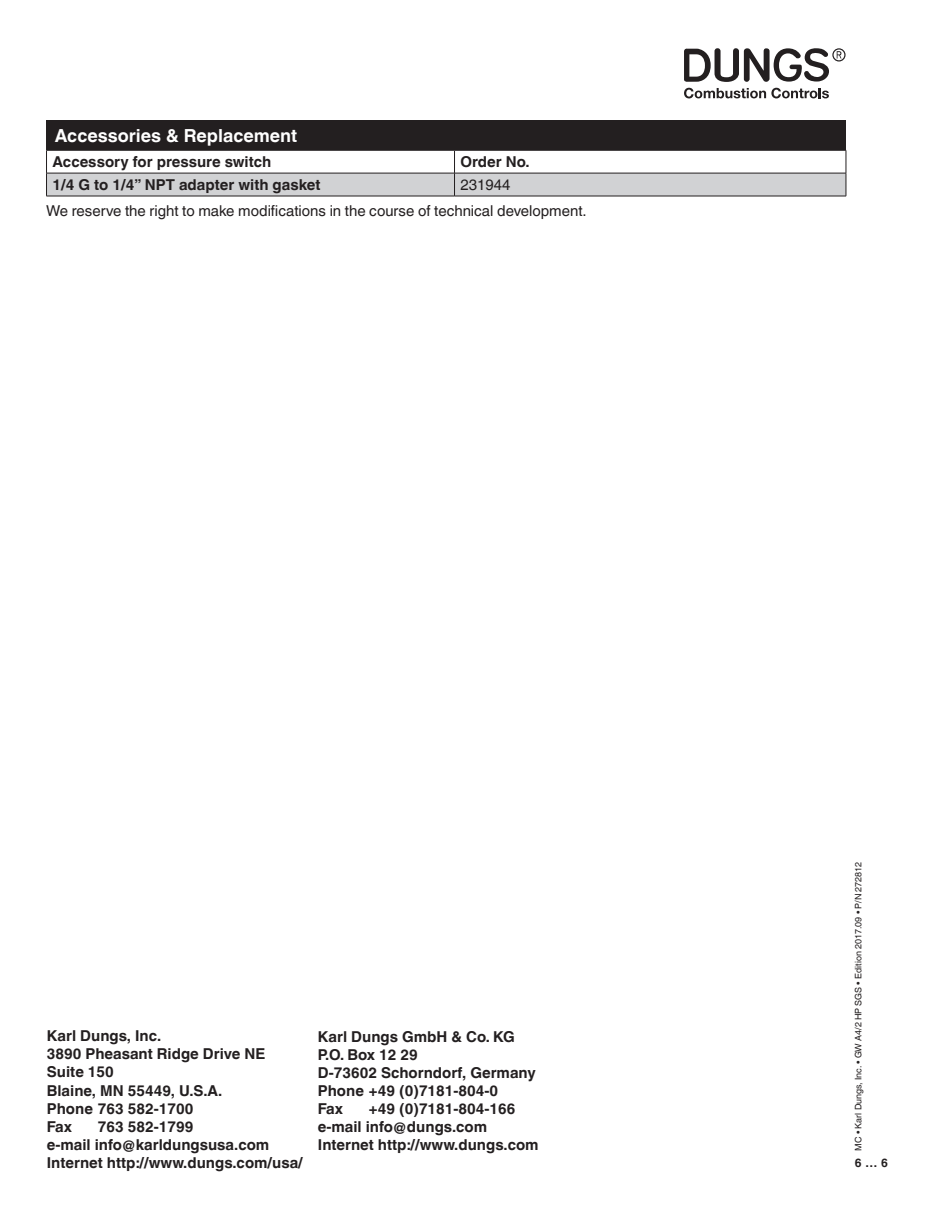
<style>
.page{position:relative;width:944px;height:1214px;background:#fff}
.page>*{position:absolute;margin:0;border:0;box-sizing:border-box;transform-origin:0 0}
.Überschrift_12_Pt_fe{font:700 18px "Helvetica World";color:#fff}
.t1{font:700 15px "Helvetica World";color:#231f20}
.Helv-leicht_8p{font:15px "Helvetica World";color:#231f20}
.t2{font:700 12px "Helvetica World";color:#231f20}
.t3{font:9px "Helvetica World";color:#231f20}
</style>
<div class="page">
<div style="left:46px;top:120px;width:799px;height:30px;background:#231f20"></div>
<hr style="left:46px;top:196px;width:408px;height:1px;background:#231f20">
<hr style="left:454px;top:196px;width:392px;height:1px;background:#231f20">
<svg style="left:46px;top:150px;width:800px;height:46px"></svg>
<svg style="left:684px;top:48px;width:161px;height:34px"></svg>
<svg style="left:684px;top:88px;width:144px;height:10px"></svg>
<p class="Überschrift_12_Pt_fe" style="left:55px;top:125px;width:244px">Accessories &amp; Replacement</p>
<p class="t1" style="left:52px;top:153px;width:220px">Accessory for pressure switch</p>
<p class="t1" style="left:460px;top:153px;width:70px">Order No.</p>
<p class="t1" style="left:52px;top:176px;width:269px">1/4 G to 1/4” NPT adapter with gasket</p>
<p class="Helv-leicht_8p" style="left:460px;top:176px;width:52px">231944</p>
<p class="Helv-leicht_8p" style="left:46px;top:202px;width:542px">We reserve the right to make modifications in the course of technical development.</p>
<p class="t1" style="left:47px;top:1027px;width:116px">Karl Dungs, Inc.</p>
<p class="t1" style="left:47px;top:1045px;width:220px">3890 Pheasant Ridge Drive NE</p>
<p class="t1" style="left:47px;top:1063px;width:68px">Suite 150</p>
<p class="t1" style="left:47px;top:1081px;width:177px">Blaine, MN 55449, U.S.A.</p>
<p class="t1" style="left:47px;top:1099px;width:148px">Phone 763 582-1700</p>
<p class="t1" style="left:47px;top:1117px;width:27px">Fax</p>
<p class="t1" style="left:98px;top:1117px;width:97px">763 582-1799</p>
<p class="t1" style="left:47px;top:1135px;width:224px">e-mail info@karldungsusa.com</p>
<p class="t1" style="left:47px;top:1153px;width:257px">Internet http://www.dungs.com/usa/</p>
<p class="t1" style="left:318px;top:1027px;width:198px">Karl Dungs GmbH &amp; Co. KG</p>
<p class="t1" style="left:318px;top:1045px;width:101px">P.O. Box 12 29</p>
<p class="t1" style="left:318px;top:1063px;width:219px">D-73602 Schorndorf, Germany</p>
<p class="t1" style="left:318px;top:1081px;width:182px">Phone +49 (0)7181-804-0</p>
<p class="t1" style="left:318px;top:1099px;width:27px">Fax</p>
<p class="t1" style="left:369px;top:1099px;width:148px">+49 (0)7181-804-166</p>
<p class="t1" style="left:318px;top:1117px;width:171px">e-mail info@dungs.com</p>
<p class="t1" style="left:318px;top:1135px;width:222px">Internet http://www.dungs.com</p>
<p class="t3" style="left:853px;top:1150px;width:290px;rotate:-90deg">MC • Karl Dungs, Inc. • GW A4/2 HP SGS • Edition 2017.09 • P/N 272812</p>
<p class="t2" style="left:854px;top:1155px;width:35px">6 … 6</p>
</div>
